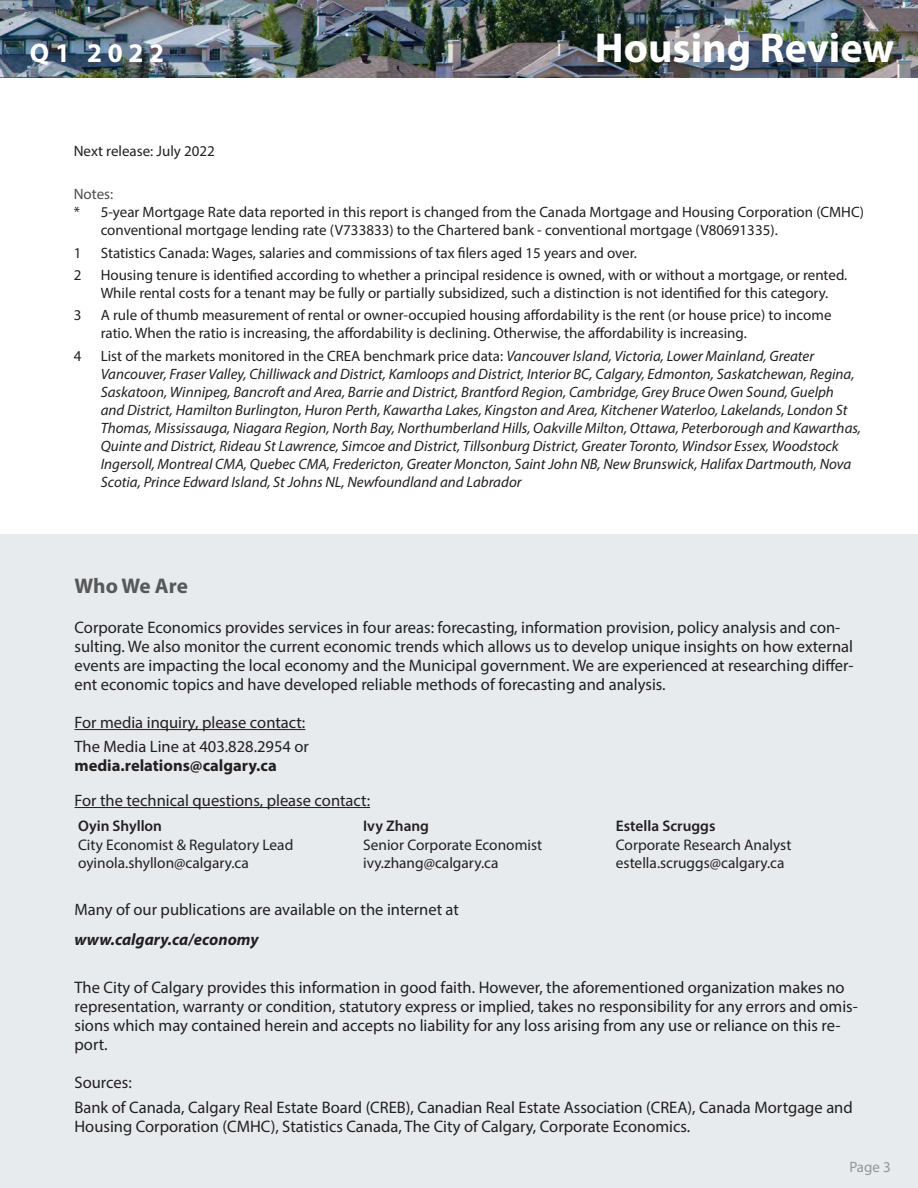
<style>
.page{position:relative;width:918px;height:1188px;background:#fff}
.page>*{position:absolute;margin:0;border:0;box-sizing:border-box;transform-origin:0 0}
.t1{font:700 42px "Myriad Pro";color:#fff}
.t2{font:700 27px "Myriad Pro";letter-spacing:.21em;color:#fff}
.sub_heading{font:700 21.3px "Myriad Pro";letter-spacing:-.01em;color:#57585a}
.body_text{font:16.65px/18.9px "Myriad Pro";color:#231f20}
.body_text-2{font:16.5px/18.9px "Myriad Pro";color:#231f20}
.body_text-3{font:italic 700 16.5px "Myriad Pro";color:#231f20}
.body_text-4{font:15.3px "Myriad Pro";color:#231f20}
.body_text-5{font:600 15.3px "Myriad Pro";color:#231f20}
._2022_Endnote-Footno{font:italic 15px/18px "Myriad Pro";color:#231f20}
._2022_Endnote-Footno-2{font:15px/18px "Myriad Pro";color:#231f20}
.Footnotes{font:15px "Myriad Pro";color:#231f20}
.Footnotes-2{font:15px "Myriad Pro";color:#4b4c4d}
.t3{font:15px "Myriad Pro";color:#939598}
.s1{font-style:normal}
.s2{font-weight:700}
</style>
<div class="page">
<img style="left:0;top:0;width:918px;height:78px">
<div style="left:0;top:534px;width:918px;height:654px;background:#e8ebed"></div>
<hr style="left:75px;top:729px;width:230px;height:1px;background:#231f20">
<hr style="left:75px;top:807px;width:295px;height:1px;background:#231f20">
<h2 class="t2" style="left:30px;top:35px;width:136px">Q1 2022</h2>
<h1 class="t1" style="left:595px;top:20px;width:301px">Housing Review</h1>
<p class="Footnotes" style="left:74px;top:142px;width:143px">Next release: July 2022</p>
<p class="Footnotes-2" style="left:74px;top:185px;width:41px">Notes:</p>
<p class="_2022_Endnote-Footno-2" style="left:101px;top:203px;width:765px;text-indent:-27px">* 5-year Mortgage Rate data reported in this report is changed from the Canada Mortgage and Housing Corporation (CMHC) conventional mortgage lending rate (V733833) to the Chartered bank - conventional mortgage (V80691335).</p>
<p class="_2022_Endnote-Footno-2" style="left:74px;top:244px;width:9px">1</p>
<p class="_2022_Endnote-Footno-2" style="left:101px;top:244px;width:538px">Statistics Canada: Wages, salaries and commissions of tax filers aged 15 years and over.</p>
<p class="_2022_Endnote-Footno-2" style="left:74px;top:266px;width:9px">2</p>
<p class="_2022_Endnote-Footno-2" style="left:101px;top:266px;width:748px">Housing tenure is identified according to whether a principal residence is owned, with or without a mortgage, or rented.<br>While rental costs for a tenant may be fully or partially subsidized, such a distinction is not identified for this category.</p>
<p class="_2022_Endnote-Footno-2" style="left:74px;top:306px;width:9px">3</p>
<p class="_2022_Endnote-Footno-2" style="left:101px;top:306px;width:732px">A rule of thumb measurement of rental or owner-occupied housing affordability is the rent (or house price) to income ratio. When the ratio is increasing, the affordability is declining. Otherwise, the affordability is increasing.</p>
<p class="_2022_Endnote-Footno-2" style="left:74px;top:346px;width:9px">4</p>
<p class="_2022_Endnote-Footno" style="left:101px;top:346px;width:762px"><span class="s1">List of the markets monitored in the CREA benchmark price data:</span> Vancouver Island, Victoria, Lower Mainland, Greater Vancouver, Fraser Valley, Chilliwack and District, Kamloops and District, Interior BC, Calgary, Edmonton, Saskatchewan, Regina, Saskatoon, Winnipeg, Bancroft and Area, Barrie and District, Brantford Region, Cambridge, Grey Bruce Owen Sound, Guelph and District, Hamilton Burlington, Huron Perth, Kawartha Lakes, Kingston and Area, Kitchener Waterloo, Lakelands, London St Thomas, Mississauga, Niagara Region, North Bay, Northumberland Hills, Oakville Milton, Ottawa, Peterborough and Kawarthas, Quinte and District, Rideau St Lawrence, Simcoe and District, Tillsonburg District, Greater Toronto, Windsor Essex, Woodstock Ingersoll, Montreal CMA, Quebec CMA, Fredericton, Greater Moncton, Saint John NB, New Brunswick, Halifax Dartmouth, Nova Scotia, Prince Edward Island, St Johns NL, Newfoundland and Labrador</p>
<p class="sub_heading" style="left:75px;top:572px;width:115px">Who We Are</p>
<p class="body_text" style="left:75px;top:618px;width:781px">Corporate Economics provides services in four areas: forecasting, information provision, policy analysis and con&shy;sulting. We also monitor the current economic trends which allows us to develop unique insights on how external events are impacting the local economy and the Municipal government. We are experienced at researching differ&shy;ent economic topics and have developed reliable methods of forecasting and analysis.</p>
<p class="body_text-2" style="left:75px;top:713px;width:232px">For media inquiry, please contact:</p>
<p class="body_text-2" style="left:75px;top:737px;width:236px">The Media Line at 403.828.2954 or <span class="s2">media.relations@calgary.ca</span></p>
<p class="body_text-2" style="left:75px;top:791px;width:297px">For the technical questions, please contact:</p>
<p class="body_text-5" style="left:78px;top:816px;width:86px">Oyin Shyllon</p>
<p class="body_text-5" style="left:363px;top:816px;width:67px">Ivy Zhang</p>
<p class="body_text-5" style="left:616px;top:816px;width:101px">Estella Scruggs</p>
<p class="body_text-4" style="left:78px;top:835px;width:217px">City Economist &amp; Regulatory Lead</p>
<p class="body_text-4" style="left:363px;top:835px;width:181px">Senior Corporate Economist</p>
<p class="body_text-4" style="left:616px;top:835px;width:177px">Corporate Research Analyst</p>
<p class="body_text-4" style="left:78px;top:854px;width:172px">oyinola.shyllon@calgary.ca</p>
<p class="body_text-4" style="left:363px;top:854px;width:137px">ivy.zhang@calgary.ca</p>
<p class="body_text-4" style="left:616px;top:854px;width:170px">estella.scruggs@calgary.ca</p>
<p class="body_text-2" style="left:75px;top:900px;width:386px">Many of our publications are available on the internet at</p>
<p class="body_text-3" style="left:75px;top:929px;width:186px">www.calgary.ca/economy</p>
<p class="body_text" style="left:75px;top:978px;width:785px">The City of Calgary provides this information in good faith. However, the aforementioned organization makes no representation, warranty or condition, statutory express or implied, takes no responsibility for any errors and omis&shy;sions which may contained herein and accepts no liability for any loss arising from any use or reliance on this re&shy;port.</p>
<p class="body_text" style="left:75px;top:1073px;width:59px">Sources:</p>
<p class="body_text" style="left:75px;top:1097px;width:780px">Bank of Canada, Calgary Real Estate Board (CREB), Canadian Real Estate Association (CREA), Canada Mortgage and<br>Housing Corporation (CMHC), Statistics Canada, The City of Calgary, Corporate Economics.</p>
<p class="t3" style="left:849px;top:1158px;width:43px">Page 3</p>
</div>
